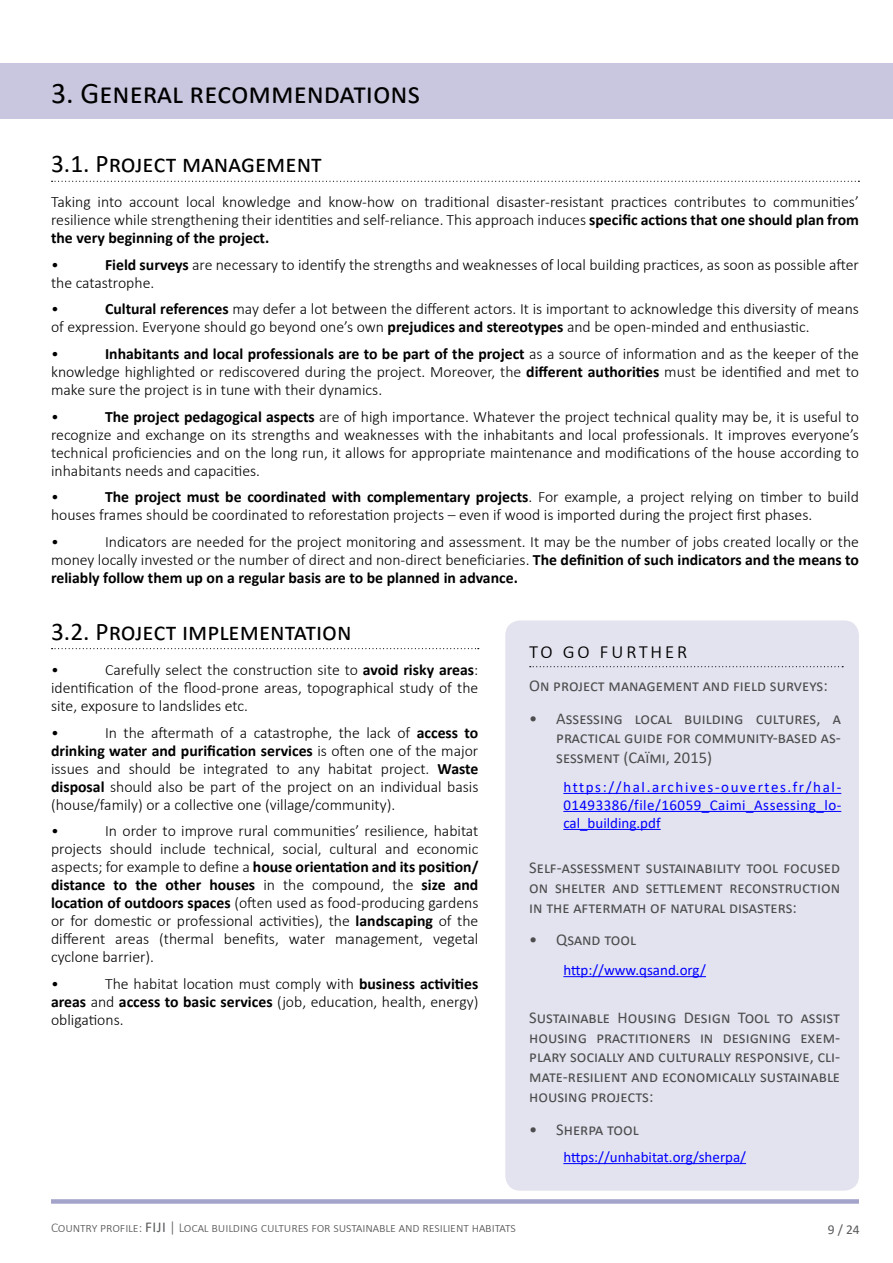
<style>
.page{position:relative;width:893px;height:1263px;background:#fff}
.page>*{position:absolute;margin:0;border:0;box-sizing:border-box;transform-origin:0 0}
.t1{font:30px "Calibri";color:#000}
.t2{font:25.5px "Calibri";color:#000}
.t3{font:300 22.5px "Calibri";letter-spacing:.1em;color:#000}
.t4{font:16.5px/19.8px "Calibri";color:#4d4d4f;text-align:justify}
.t5{font:300 15.75px/18px "Calibri";color:#000;text-align:justify}
.t6{font:15px/18px "Calibri";letter-spacing:.03em;color:#00f;text-align:justify}
.t7{font:300 13.5px "Calibri";letter-spacing:-.01em;color:#58595b}
.t8{font:13.5px "Calibri";color:#58595b}
.s1{font-weight:700}
.s2{font-weight:400;font-size:15px}
.s3{font-size:15px}
</style>
<div class="page">
<div style="left:0;top:64px;width:893px;height:55px;background:#c8c7df"></div>
<div style="left:51px;top:1199px;width:808px;height:5px;background:#a4a3ca"></div>
<svg style="left:52px;top:181px;width:807px;height:1px"></svg>
<svg style="left:52px;top:648px;width:427px;height:1px"></svg>
<div style="left:505px;top:620px;width:354px;height:571px;background:#e3e3ef;border-radius:15px"></div>
<hr style="left:563px;top:793px;width:278px;height:1px;background:#00f">
<hr style="left:563px;top:811px;width:278px;height:1px;background:#00f">
<hr style="left:563px;top:829px;width:98px;height:1px;background:#00f">
<svg style="left:530px;top:666px;width:313px;height:1px"></svg>
<hr style="left:563px;top:1163px;width:183px;height:1px;background:#00f">
<hr style="left:563px;top:976px;width:143px;height:1px;background:#00f">
<h1 class="t1" style="left:51px;top:72px;width:371px">3. General recommendations</h1>
<h2 class="t2" style="left:51px;top:146px;width:272px">3.1. Project management</h2>
<p class="t5" style="left:51px;top:193px;width:809px">Taking into account local knowledge and know-how on traditional disaster-resistant practices contributes to communities’ resilience while strengthening their identities and self-reliance. This approach induces <span class="s1">specific actions that one should plan from the very beginning of the project.</span></p>
<p class="t5" style="left:51px;top:256px;width:9px">•</p>
<p class="t5" style="left:51px;top:256px;width:809px;text-indent:54px"><span class="s1">Field surveys</span> are necessary to identify the strengths and weaknesses of local building practices, as soon as possible after the catastrophe.</p>
<p class="t5" style="left:51px;top:300px;width:9px">•</p>
<p class="t5" style="left:51px;top:300px;width:809px;text-indent:54px"><span class="s1">Cultural references</span> may defer a lot between the different actors. It is important to acknowledge this diversity of means of expression. Everyone should go beyond one’s own <span class="s1">prejudices and stereotypes</span> and be open-minded and enthusiastic.</p>
<p class="t5" style="left:51px;top:345px;width:9px">•</p>
<p class="t5" style="left:51px;top:345px;width:809px;text-indent:54px"><span class="s1">Inhabitants and local professionals are to be part of the project</span> as a source of information and as the keeper of the knowledge highlighted or rediscovered during the project. Moreover, the <span class="s1">different authorities</span> must be identified and met to make sure the project is in tune with their dynamics.</p>
<p class="t5" style="left:51px;top:407px;width:9px">•</p>
<p class="t5" style="left:51px;top:407px;width:809px;text-indent:54px"><span class="s1">The project pedagogical aspects</span> are of high importance. Whatever the project technical quality may be, it is useful to recognize and exchange on its strengths and weaknesses with the inhabitants and local professionals. It improves everyone’s technical proficiencies and on the long run, it allows for appropriate maintenance and modifications of the house according to inhabitants needs and capacities.</p>
<p class="t5" style="left:51px;top:488px;width:9px">•</p>
<p class="t5" style="left:51px;top:488px;width:809px;text-indent:54px"><span class="s1">The project must be coordinated with complementary projects</span>. For example, a project relying on timber to build houses frames should be coordinated to reforestation projects – even if wood is imported during the project first phases.</p>
<p class="t5" style="left:51px;top:532px;width:9px">•</p>
<p class="t5" style="left:51px;top:532px;width:809px;text-indent:54px">Indicators are needed for the project monitoring and assessment. It may be the number of jobs created locally or the money locally invested or the number of direct and non-direct beneficiaries. <span class="s1">The definition of such indicators and the means to reliably follow them up on a regular basis are to be planned in advance.</span></p>
<h2 class="t2" style="left:51px;top:613px;width:302px">3.2. Project implementation</h2>
<p class="t5" style="left:51px;top:661px;width:9px">•</p>
<h3 class="t3" style="left:529px;top:636px;width:160px">to go further</h3>
<p class="t5" style="left:51px;top:661px;width:429px;text-indent:54px">Carefully select the construction site to <span class="s1">avoid risky areas</span>: identification of the flood-prone areas, topographical study of the site, exposure to landslides etc.</p>
<p class="t5" style="left:51px;top:723px;width:9px">•</p>
<p class="t4" style="left:529px;top:675px;width:300px">On project management and field surveys:</p>
<p class="t4" style="left:556px;top:708px;width:286px;text-indent:-27px">• Assessing local building cultures, a practical guide for community-based as&shy;sessment (Caïmi, 2015)</p>
<p class="t6" style="left:563px;top:777px;width:279px">https://hal.archives-ouvertes.fr/hal-01493386/file/16059_Caimi_Assessing_lo&shy;cal_building.pdf</p>
<p class="t5" style="left:51px;top:723px;width:429px;text-indent:54px">In the aftermath of a catastrophe, the lack of <span class="s1">access to drinking water and purification services</span> is often one of the major issues and should be integrated to any habitat project. <span class="s1">Waste disposal</span> should also be part of the project on an individual basis (house/family) or a collective one (village/community).</p>
<p class="t5" style="left:51px;top:822px;width:9px">•</p>
<p class="t5" style="left:51px;top:822px;width:429px;text-indent:54px">In order to improve rural communities’ resilience, habitat projects should include technical, social, cultural and economic aspects; for example to define a <span class="s1">house orientation and its position/ distance to the other houses</span> in the compound, the <span class="s1">size and location of outdoors spaces</span> (often used as food-producing gardens or for domestic or professional activities), the <span class="s1">landscaping</span> of the different areas (thermal benefits, water management, vegetal cyclone barrier).</p>
<p class="t5" style="left:51px;top:974px;width:9px">•</p>
<p class="t4" style="left:529px;top:857px;width:312px">Self-assessment sustainability tool focused on shelter and settlement reconstruction in the aftermath of natural disasters:</p>
<p class="t4" style="left:529px;top:929px;width:108px">• Qsand tool</p>
<p class="t6" style="left:563px;top:960px;width:144px">http://www.qsand.org/</p>
<p class="t5" style="left:51px;top:974px;width:429px;text-indent:54px">The habitat location must comply with <span class="s1">business activities areas</span> and <span class="s1">access to basic services</span> (job, education, health, energy) obligations.</p>
<p class="t4" style="left:529px;top:1007px;width:312px">Sustainable Housing Design Tool to assist housing practitioners in designing exem&shy;plary socially and culturally responsive, cli&shy;mate-resilient and economically sustainable housing projects:</p>
<p class="t4" style="left:529px;top:1119px;width:111px">• Sherpa tool</p>
<p class="t6" style="left:563px;top:1147px;width:184px">https://unhabitat.org/sherpa/</p>
<p class="t7" style="left:51px;top:1219px;width:466px">Country profile: <span class="s2">FIJI</span> <span class="s3">|</span> Local building cultures for sustainable and resilient habitats</p>
<p class="t8" style="left:828px;top:1220px;width:33px">9 / 24</p>
</div>
